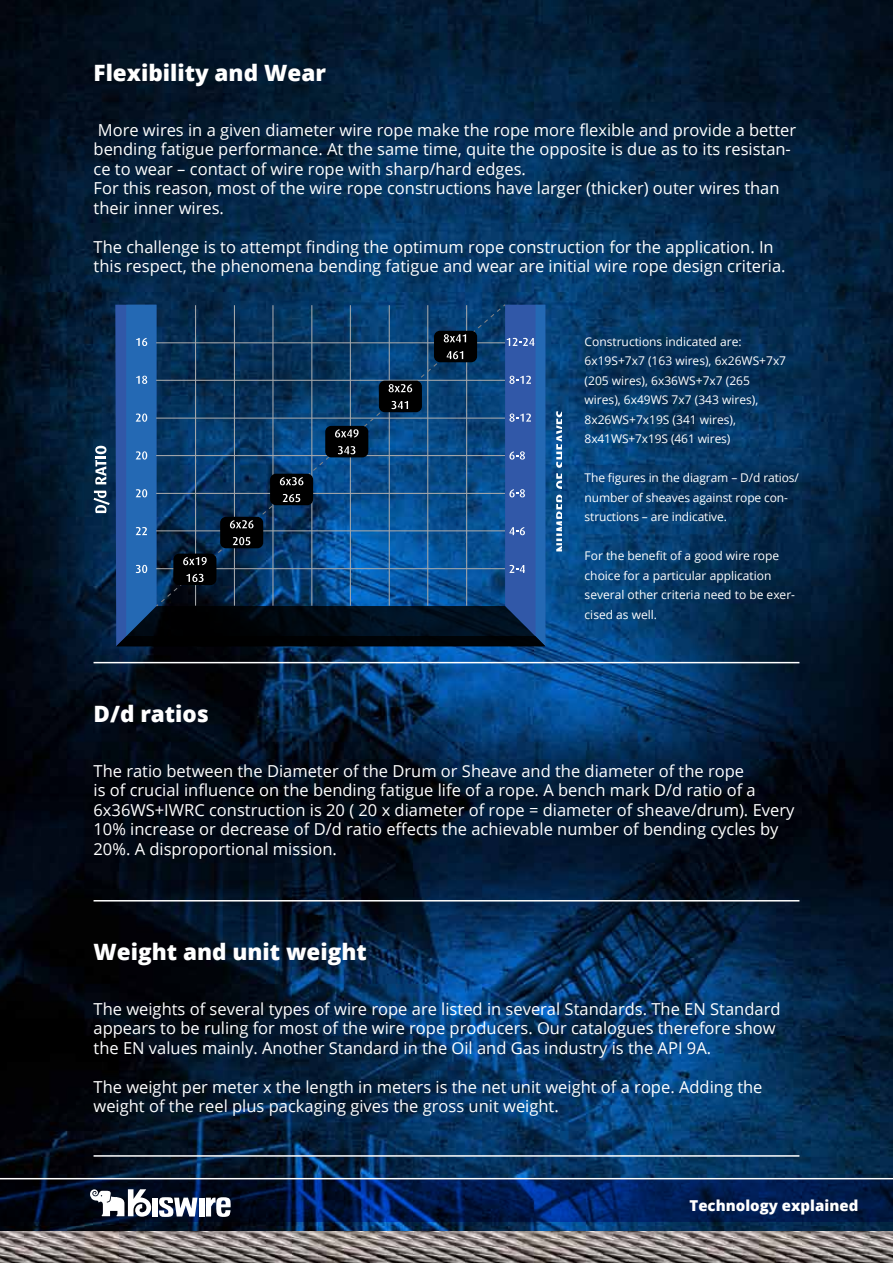
<style>
.page{position:relative;width:893px;height:1263px;background:#fff}
.page>*{position:absolute;margin:0;border:0;box-sizing:border-box;transform-origin:0 0}
.t1{font:800 22.5px "Open Sans";color:#fff}
.t2{font:16.5px/19.5px "Open Sans";color:#fff}
.t3{font:800 15px "Open Sans";color:#fff}
.t4{font:12px/19.5px "Open Sans";color:#fff}
</style>
<div class="page">
<img style="left:0;top:0;width:893px;height:1231px">
<svg style="left:0;top:1179px;width:893px;height:43px;background:#041b4b"></svg>
<div style="left:153px;top:1197px;width:5px;height:19px;background:#fff"></div>
<svg style="left:159px;top:1196px;width:38px;height:21px"></svg>
<div style="left:199px;top:1197px;width:5px;height:19px;background:#fff"></div>
<svg style="left:206px;top:1197px;width:25px;height:20px"></svg>
<svg style="left:90px;top:1189px;width:61px;height:28px"></svg>
<hr style="left:0;top:1178px;width:893px;height:1px;background:#fff">
<img style="left:0;top:1231px;width:893px;height:32px">
<hr style="left:94px;top:662px;width:705px;height:1px;background:#fff">
<hr style="left:94px;top:900px;width:705px;height:1px;background:#fff">
<hr style="left:94px;top:1155px;width:705px;height:2px;background:#fff">
<svg style="left:556px;top:411px;width:5px;height:140px"></svg>
<svg style="left:94px;top:303px;width:451px;height:343px;background:#12406f"></svg>
<h1 class="t1" style="left:94px;top:56px;width:234px">Flexibility and Wear</h1>
<p class="t2" style="left:94px;top:120px;width:704px">More wires in a given diameter wire rope make the rope more flexible and provide a better bending fatigue performance. At the same time, quite the opposite is due as to its resistan&shy;ce to wear – contact of wire rope with sharp/hard edges.<br>For this reason, most of the wire rope constructions have larger (thicker) outer wires than their inner wires.</p>
<p class="t2" style="left:94px;top:237px;width:693px">The challenge is to attempt finding the optimum rope construction for the application. In this respect, the phenomena bending fatigue and wear are initial wire rope design criteria.</p>
<h1 class="t1" style="left:94px;top:696px;width:117px">D/d ratios</h1>
<p class="t4" style="left:585px;top:331px;width:203px">Constructions indicated are:<br>6x19S+7x7 (163 wires), 6x26WS+7x7 (205 wires), 6x36WS+7x7 (265 wires), 6x49WS 7x7 (343 wires),<br>8x26WS+7x19S (341 wires),<br>8x41WS+7x19S (461 wires)</p>
<p class="t4" style="left:585px;top:468px;width:216px">The figures in the diagram – D/d ratios/ number of sheaves against rope con&shy;structions – are indicative.</p>
<p class="t4" style="left:585px;top:546px;width:212px">For the benefit of a good wire rope choice for a particular application several other criteria need to be exer&shy;cised as well.</p>
<p class="t2" style="left:94px;top:760px;width:702px">The ratio between the Diameter of the Drum or Sheave and the diameter of the rope<br>is of crucial influence on the bending fatigue life of a rope. A bench mark D/d ratio of a 6x36WS+IWRC construction is 20 ( 20 x diameter of rope = diameter of sheave/drum). Every 10% increase or decrease of D/d ratio effects the achievable number of bending cycles by 20%. A disproportional mission.</p>
<h1 class="t1" style="left:94px;top:934px;width:275px">Weight and unit weight</h1>
<p class="t2" style="left:94px;top:998px;width:688px">The weights of several types of wire rope are listed in several Standards. The EN Standard appears to be ruling for most of the wire rope producers. Our catalogues therefore show the EN values mainly. Another Standard in the Oil and Gas industry is the API 9A.</p>
<p class="t2" style="left:94px;top:1076px;width:670px">The weight per meter x the length in meters is the net unit weight of a rope. Adding the weight of the reel plus packaging gives the gross unit weight.</p>
<p class="t3" style="left:689px;top:1194px;width:170px">Technology explained</p>
</div>
